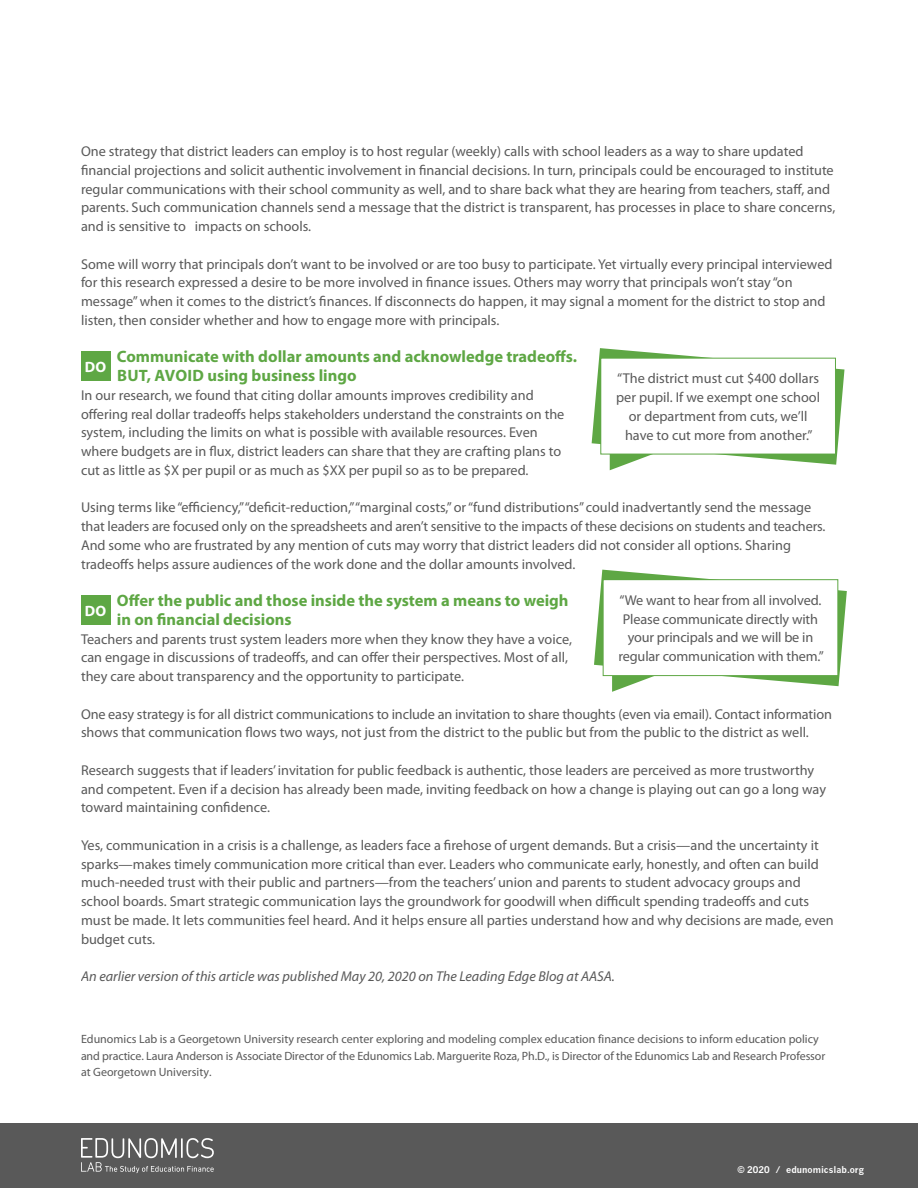
<style>
.page{position:relative;width:918px;height:1188px;background:#fff}
.page>*{position:absolute;margin:0;border:0;box-sizing:border-box;transform-origin:0 0}
.t1{font:700 16.5px/18.8px "Myriad Pro";color:#5ea744}
.t2{font:700 15px "Myriad Pro";color:#fff}
.t3{font:14.25px/18.8px "Myriad Pro";color:#595959}
.t4{font:italic 14.25px "Myriad Pro";color:#595959}
.t5{font:12px/16.5px "Myriad Pro";color:#595959}
.t6{font:700 9px "News Gothic";color:#fff}
</style>
<div class="page">
<div style="left:81px;top:351px;width:29px;height:30px;background:#5ea744"></div>
<div style="left:81px;top:595px;width:29px;height:30px;background:#5ea744"></div>
<svg style="left:592px;top:348px;width:252px;height:122px"></svg>
<div style="left:601px;top:358px;width:234px;height:96px;background:#fff"></div>
<svg style="left:594px;top:570px;width:253px;height:122px"></svg>
<div style="left:603px;top:580px;width:235px;height:96px;background:#fff"></div>
<div style="left:603px;top:579px;width:235px;height:97px;border:1px solid #5ea744"></div>
<div style="left:0;top:1123px;width:918px;height:65px;background:#595959"></div>
<svg style="left:81px;top:1138px;width:133px;height:35px"></svg>
<p class="t3" style="left:81px;top:142px;width:756px">One strategy that district leaders can employ is to host regular (weekly) calls with school leaders as a way to share updated financial projections and solicit authentic involvement in financial decisions. In turn, principals could be encouraged to institute regular communications with their school community as well, and to share back what they are hearing from teachers, staff, and parents. Such communication channels send a message that the district is transparent, has processes in place to share concerns, and is sensitive to impacts on schools.</p>
<p class="t3" style="left:81px;top:254px;width:753px">Some will worry that principals don’t want to be involved or are too busy to participate. Yet virtually every principal interviewed for this research expressed a desire to be more involved in finance issues. Others may worry that principals won’t stay “on message” when it comes to the district’s finances. If disconnects do happen, it may signal a moment for the district to stop and listen, then consider whether and how to engage more with principals.</p>
<p class="t1" style="left:117px;top:347px;width:462px">Communicate with dollar amounts and acknowledge tradeoffs.<br>BUT, AVOID using business lingo</p>
<p class="t3" style="left:81px;top:386px;width:485px">In our research, we found that citing dollar amounts improves credibility and offering real dollar tradeoffs helps stakeholders understand the constraints on the system, including the limits on what is possible with available resources. Even where budgets are in flux, district leaders can share that they are crafting plans to cut as little as $X per pupil or as much as $XX per pupil so as to be prepared.</p>
<p class="t3" style="left:81px;top:498px;width:746px">Using terms like “efficiency,” “deficit-reduction,” “marginal costs,” or “fund distributions” could inadvertantly send the message that leaders are focused only on the spreadsheets and aren’t sensitive to the impacts of these decisions on students and teachers.<br>And some who are frustrated by any mention of cuts may worry that district leaders did not consider all options. Sharing tradeoffs helps assure audiences of the work done and the dollar amounts involved.</p>
<p class="t1" style="left:117px;top:591px;width:453px">Offer the public and those inside the system a means to weigh in on financial decisions</p>
<p class="t3" style="left:81px;top:629px;width:493px">Teachers and parents trust system leaders more when they know they have a voice, can engage in discussions of tradeoffs, and can offer their perspectives. Most of all, they care about transparency and the opportunity to participate.</p>
<p class="t3" style="left:81px;top:704px;width:753px">One easy strategy is for all district communications to include an invitation to share thoughts (even via email). Contact information shows that communication flows two ways, not just from the district to the public but from the public to the district as well.</p>
<p class="t3" style="left:81px;top:761px;width:747px">Research suggests that if leaders’ invitation for public feedback is authentic, those leaders are perceived as more trustworthy and competent. Even if a decision has already been made, inviting feedback on how a change is playing out can go a long way toward maintaining confidence.</p>
<p class="t3" style="left:81px;top:836px;width:754px">Yes, communication in a crisis is a challenge, as leaders face a firehose of urgent demands. But a crisis—and the uncertainty it sparks—makes timely communication more critical than ever. Leaders who communicate early, honestly, and often can build much-needed trust with their public and partners—from the teachers’ union and parents to student advocacy groups and school boards. Smart strategic communication lays the groundwork for goodwill when difficult spending tradeoffs and cuts must be made. It lets communities feel heard. And it helps ensure all parties understand how and why decisions are made, even budget cuts.</p>
<p class="t4" style="left:81px;top:968px;width:535px">An earlier version of this article was published May 20, 2020 on The Leading Edge Blog at AASA.</p>
<p class="t2" style="left:85px;top:357px;width:23px">DO</p>
<p class="t3" style="left:616px;top:369px;width:205px;text-align:center">“The district must cut $400 dollars per pupil. If we exempt one school or department from cuts, we’ll have to cut more from another.”</p>
<p class="t3" style="left:618px;top:590px;width:207px;text-align:center">“We want to hear from all involved.<br>Please communicate directly with your principals and we will be in regular communication with them.”</p>
<p class="t2" style="left:85px;top:601px;width:23px">DO</p>
<p class="t5" style="left:81px;top:1031px;width:746px">Edunomics Lab is a Georgetown University research center exploring and modeling complex education finance decisions to inform education policy and practice. Laura Anderson is Associate Director of the Edunomics Lab. Marguerite Roza, Ph.D., is Director of the Edunomics Lab and Research Professor at Georgetown University.</p>
<p class="t6" style="left:738px;top:1165px;width:128px">© 2020 / edunomicslab.org</p>
</div>
